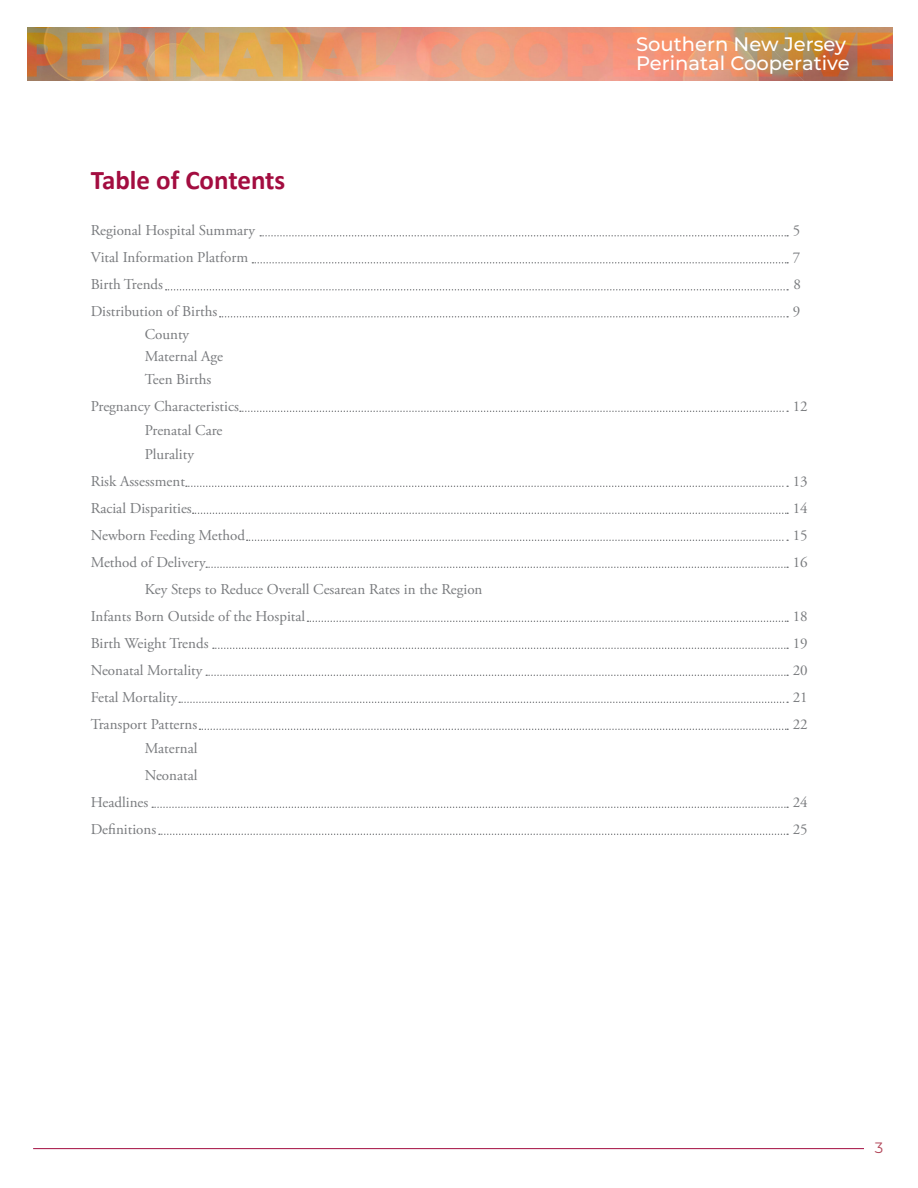
<style>
.page{position:relative;width:918px;height:1188px;background:#fff}
.page>*{position:absolute;margin:0;border:0;box-sizing:border-box;transform-origin:0 0}
.lrger_sub{font:700 27px "Calibri";color:#a30d40}
.t1{font:500 19.5px/19.5px "Montserrat";color:#fff}
.t2{font:15px "Adobe Garamond Pro";color:#787a7d}
.t3{font:15px "Montserrat";color:#b24659}
</style>
<div class="page">
<hr style="left:33px;top:1148px;width:831px;height:1px;background:#a30d40">
<img style="left:27px;top:27px;width:865px;height:54px">
<svg style="left:260px;top:235px;width:528px;height:1px"></svg>
<svg style="left:252px;top:262px;width:536px;height:1px"></svg>
<svg style="left:166px;top:289px;width:622px;height:1px"></svg>
<svg style="left:220px;top:316px;width:568px;height:1px"></svg>
<svg style="left:240px;top:411px;width:548px;height:1px"></svg>
<svg style="left:186px;top:486px;width:602px;height:1px"></svg>
<svg style="left:193px;top:513px;width:595px;height:1px"></svg>
<svg style="left:247px;top:540px;width:541px;height:1px"></svg>
<svg style="left:206px;top:567px;width:582px;height:1px"></svg>
<svg style="left:307px;top:621px;width:481px;height:1px"></svg>
<svg style="left:213px;top:648px;width:575px;height:1px"></svg>
<svg style="left:206px;top:675px;width:582px;height:1px"></svg>
<svg style="left:179px;top:702px;width:609px;height:1px"></svg>
<svg style="left:199px;top:729px;width:589px;height:1px"></svg>
<svg style="left:152px;top:807px;width:636px;height:1px"></svg>
<svg style="left:159px;top:834px;width:629px;height:1px"></svg>
<h2 class="t1" style="left:636px;top:34px;width:215px">Southern New Jersey<br>Perinatal Cooperative</h2>
<p class="lrger_sub" style="left:91px;top:161px;width:196px">Table of Contents</p>
<p class="t2" style="left:91px;top:221px;width:166px">Regional Hospital Summary</p>
<p class="t2" style="left:793px;top:221px;width:9px">5</p>
<p class="t2" style="left:91px;top:248px;width:159px">Vital Information Platform</p>
<p class="t2" style="left:793px;top:248px;width:9px">7</p>
<p class="t2" style="left:91px;top:275px;width:74px">Birth Trends</p>
<p class="t2" style="left:793px;top:275px;width:9px">8</p>
<p class="t2" style="left:91px;top:302px;width:128px">Distribution of Births</p>
<p class="t2" style="left:793px;top:302px;width:9px">9</p>
<p class="t2" style="left:145px;top:325px;width:46px">County</p>
<p class="t2" style="left:145px;top:347px;width:80px">Maternal Age</p>
<p class="t2" style="left:145px;top:370px;width:68px">Teen Births</p>
<p class="t2" style="left:91px;top:397px;width:150px">Pregnancy Characteristics</p>
<p class="t2" style="left:793px;top:397px;width:16px">12</p>
<p class="t2" style="left:145px;top:421px;width:79px">Prenatal Care</p>
<p class="t2" style="left:145px;top:445px;width:51px">Plurality</p>
<p class="t2" style="left:91px;top:472px;width:96px">Risk Assessment</p>
<p class="t2" style="left:793px;top:472px;width:16px">13</p>
<p class="t2" style="left:91px;top:499px;width:103px">Racial Disparities</p>
<p class="t2" style="left:793px;top:499px;width:16px">14</p>
<p class="t2" style="left:91px;top:526px;width:156px">Newborn Feeding Method</p>
<p class="t2" style="left:793px;top:526px;width:16px">15</p>
<p class="t2" style="left:91px;top:553px;width:116px">Method of Delivery</p>
<p class="t2" style="left:793px;top:553px;width:16px">16</p>
<p class="t2" style="left:145px;top:580px;width:339px">Key Steps to Reduce Overall Cesarean Rates in the Region</p>
<p class="t2" style="left:91px;top:607px;width:216px">Infants Born Outside of the Hospital</p>
<p class="t2" style="left:793px;top:607px;width:16px">18</p>
<p class="t2" style="left:91px;top:634px;width:119px">Birth Weight Trends</p>
<p class="t2" style="left:793px;top:634px;width:16px">19</p>
<p class="t2" style="left:91px;top:661px;width:113px">Neonatal Mortality</p>
<p class="t2" style="left:793px;top:661px;width:16px">20</p>
<p class="t2" style="left:91px;top:688px;width:88px">Fetal Mortality</p>
<p class="t2" style="left:793px;top:688px;width:16px">21</p>
<p class="t2" style="left:91px;top:715px;width:108px">Transport Patterns</p>
<p class="t2" style="left:793px;top:715px;width:16px">22</p>
<p class="t2" style="left:145px;top:739px;width:54px">Maternal</p>
<p class="t2" style="left:145px;top:766px;width:54px">Neonatal</p>
<p class="t2" style="left:91px;top:793px;width:59px">Headlines</p>
<p class="t2" style="left:793px;top:793px;width:16px">24</p>
<p class="t2" style="left:91px;top:820px;width:67px">Definitions</p>
<p class="t2" style="left:793px;top:820px;width:16px">25</p>
<p class="t3" style="left:875px;top:1138px;width:10px">3</p>
</div>
